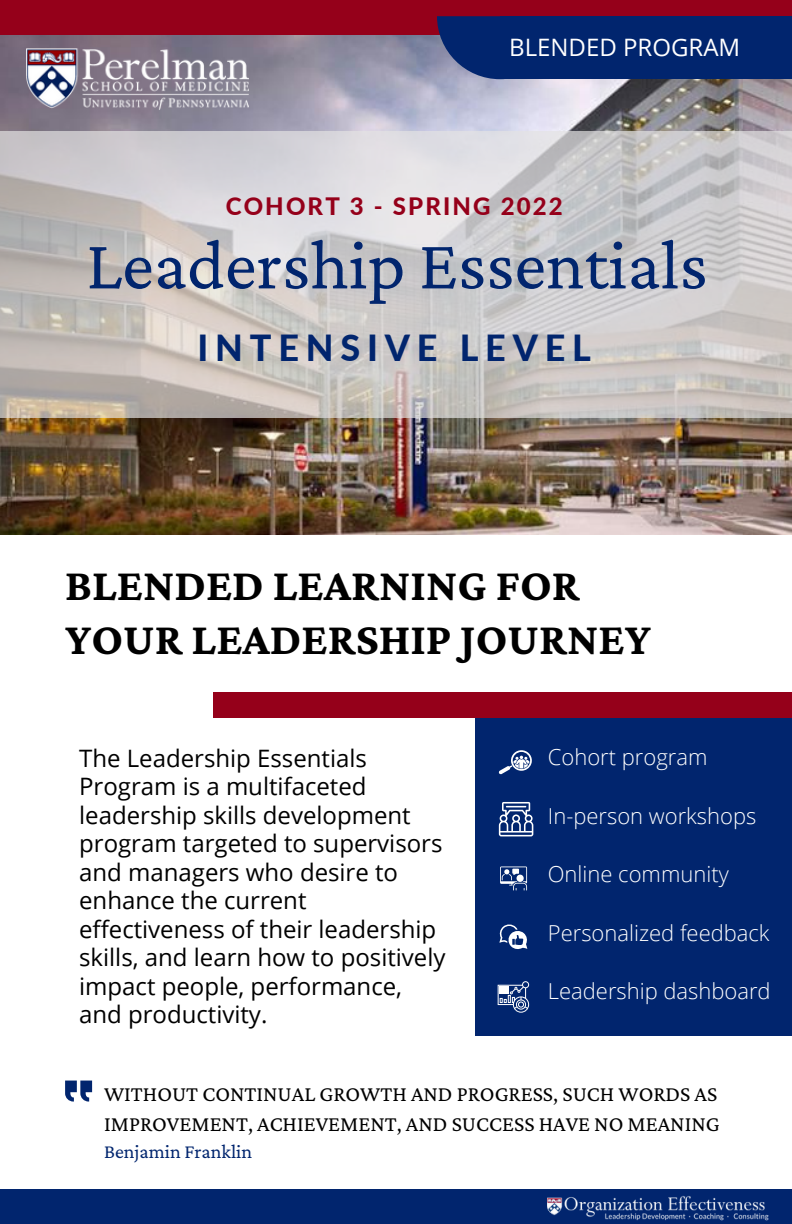
<style>
.page{position:relative;width:792px;height:1224px;background:#fff}
.page>*{position:absolute;margin:0;border:0;box-sizing:border-box;transform-origin:0 0}
.t1{font:72px "Crimson Pro";color:#01256e}
.t2{font:700 46px/54px "Crimson Pro";color:#000}
.t3{font:800 36px "Lato";letter-spacing:.19em;color:#01256e}
.t4{font:24px/28.4px "Open Sans";color:#000}
.t5{font:800 24px "Lato";letter-spacing:.09em;color:#95001a}
.t6{font:24px "Open Sans";color:#fff}
.t7{font:22px/30px "Crimson Pro";color:#000}
.t8{font:300 22px "Open Sans";color:#fff}
.t9{font:20px "Crimson Pro";color:#01256e}
</style>
<div class="page">
<img style="left:0;top:34px;width:792px;height:500px">
<svg style="left:0;top:131px;width:792px;height:287px"></svg>
<div style="left:0;top:1189px;width:792px;height:35px;background:#01256e"></div>
<div style="left:0;top:0;width:792px;height:34px;background:#95001a"></div>
<img style="left:548px;top:1195px;width:221px;height:26px">
<img style="left:27px;top:48px;width:222px;height:63px">
<svg style="left:437px;top:16px;width:63px;height:63px"></svg>
<div style="left:500px;top:16px;width:292px;height:63px;background:#01256e"></div>
<div style="left:475px;top:718px;width:317px;height:318px;background:#01256e"></div>
<svg style="left:499px;top:802px;width:34px;height:34px"></svg>
<svg style="left:500px;top:866px;width:27px;height:24px"></svg>
<div style="left:213px;top:692px;width:579px;height:26px;background:#95001a"></div>
<svg style="left:499px;top:750px;width:33px;height:24px"></svg>
<svg style="left:499px;top:924px;width:28px;height:25px"></svg>
<svg style="left:498px;top:981px;width:31px;height:32px"></svg>
<svg style="left:65px;top:1081px;width:27px;height:20px"></svg>
<p class="t6" style="left:509px;top:30px;width:233px">BLENDED PROGRAM</p>
<p class="t5" style="left:226px;top:191px;width:339px">COHORT 3 - SPRING 2022</p>
<p class="t1" style="left:86px;top:224px;width:623px">Leadership Essentials</p>
<p class="t3" style="left:198px;top:325px;width:395px">INTENSIVE LEVEL</p>
<p class="t2" style="left:65px;top:557px;width:587px">BLENDED LEARNING FOR<br>YOUR LEADERSHIP JOURNEY</p>
<p class="t4" style="left:79px;top:743px;width:368px">The Leadership Essentials<br>Program is a multifaceted leadership skills development program targeted to supervisors and managers who desire to enhance the current effectiveness of their leadership skills, and learn how to positively impact people, performance, and productivity.</p>
<p class="t8" style="left:548px;top:742px;width:161px">Cohort program</p>
<p class="t8" style="left:548px;top:800px;width:210px">In-person workshops</p>
<p class="t8" style="left:548px;top:859px;width:182px">Online community</p>
<p class="t8" style="left:548px;top:917px;width:223px">Personalized feedback</p>
<p class="t8" style="left:548px;top:976px;width:224px">Leadership dashboard</p>
<p class="t7" style="left:104px;top:1078px;width:617px">WITHOUT CONTINUAL GROWTH AND PROGRESS, SUCH WORDS AS<br>IMPROVEMENT, ACHIEVEMENT, AND SUCCESS HAVE NO MEANING</p>
<p class="t9" style="left:104px;top:1140px;width:150px">Benjamin Franklin</p>
</div>
